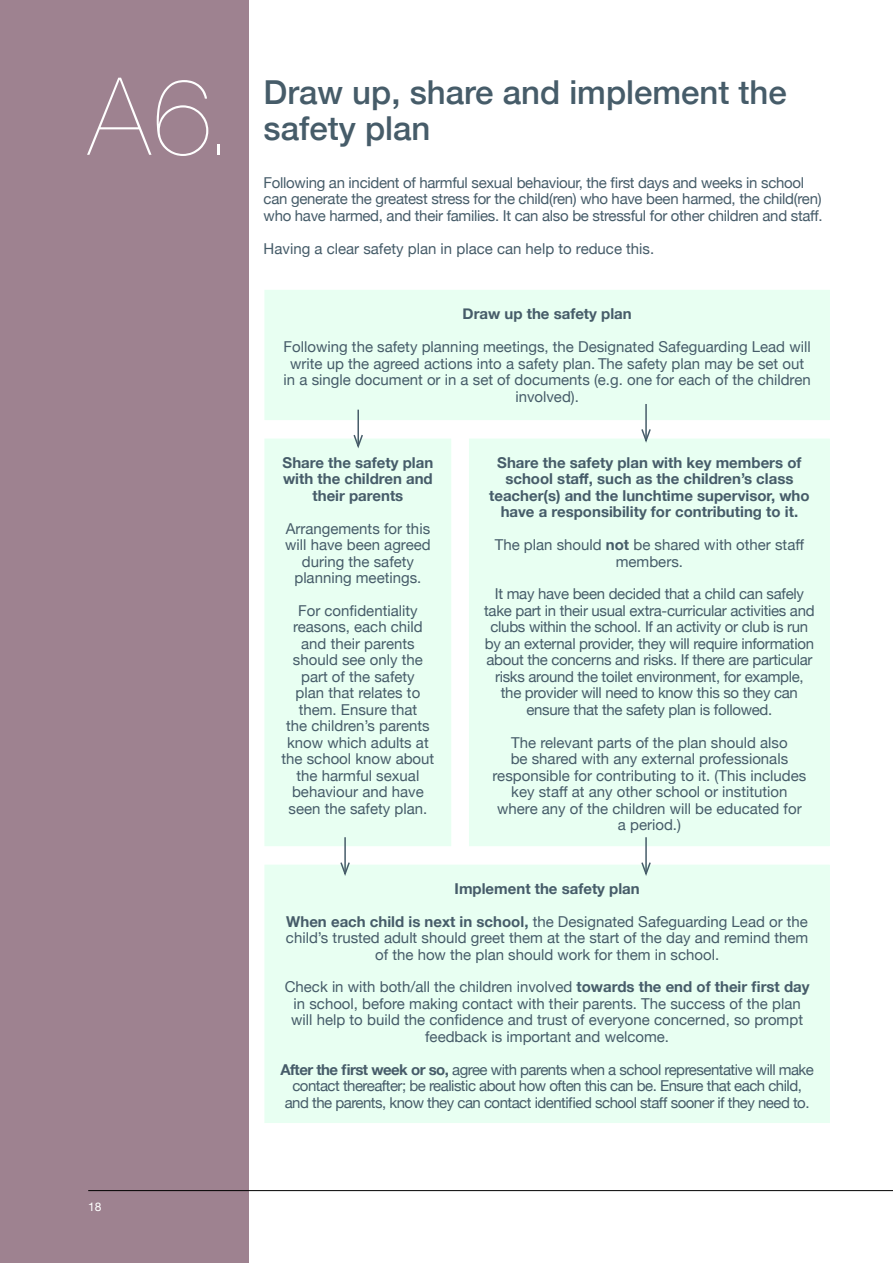
<style>
.page{position:relative;width:893px;height:1263px;background:#fff}
.page>*{position:absolute;margin:0;border:0;box-sizing:border-box;transform-origin:0 0}
.t1{font:200 108px "Helvetica Neue";color:#fff}
.t2{font:500 33px/36px "Helvetica Neue";color:#465c69}
.t3{font:15px/16.5px "Helvetica Neue";color:#465c69;text-align:center}
.t4{font:15px/16.5px "Helvetica Neue";letter-spacing:-.02em;color:#465c69}
.t5{font:700 15px/16.5px "Helvetica Neue";color:#465c69;text-align:center}
.t6{font:15px/16.5px "Helvetica Neue";letter-spacing:-.035em;color:#465c69;text-align:center}
.t7{font:12px "Helvetica Neue";color:#fff}
.s1{font-weight:700}
.s2{font-weight:400}
</style>
<div class="page">
<div style="left:0;top:0;width:249px;height:1263px;background:#9e8290"></div>
<hr style="left:88px;top:1190px;width:805px;height:1px;background:#000">
<div style="left:264px;top:290px;width:566px;height:833px;background:#e8fff2"></div>
<svg style="left:264px;top:420px;width:566px;height:444px;background:#eafff3"></svg>
<svg style="left:264px;top:420px;width:1px;height:18px"></svg>
<svg style="left:829px;top:420px;width:1px;height:18px"></svg>
<svg style="left:451px;top:438px;width:18px;height:1px"></svg>
<svg style="left:264px;top:846px;width:1px;height:18px"></svg>
<svg style="left:451px;top:846px;width:18px;height:1px"></svg>
<svg style="left:829px;top:846px;width:1px;height:18px"></svg>
<hr style="left:357px;top:410px;width:2px;height:36px;background:#465c69">
<svg style="left:352px;top:433px;width:12px;height:18px"></svg>
<hr style="left:645px;top:404px;width:2px;height:37px;background:#465c69">
<svg style="left:640px;top:427px;width:12px;height:18px"></svg>
<hr style="left:344px;top:837px;width:2px;height:37px;background:#465c69">
<svg style="left:339px;top:861px;width:12px;height:17px"></svg>
<hr style="left:645px;top:837px;width:2px;height:37px;background:#465c69">
<svg style="left:640px;top:861px;width:12px;height:17px"></svg>
<h1 class="t1" style="left:88px;top:33px;width:147px">A6.</h1>
<p class="t7" style="left:88px;top:1198px;width:15px">18</p>
<h2 class="t2" style="left:264px;top:72px;width:525px">Draw up, share and implement the safety plan</h2>
<p class="t4" style="left:264px;top:175px;width:561px">Following an incident of harmful sexual behaviour, the first days and weeks in school can generate the greatest stress for the child(ren) who have been harmed, the child(ren) who have harmed, and their families. It can also be stressful for other children and staff.</p>
<p class="t3" style="left:264px;top:241px;width:392px">Having a clear safety plan in place can help to reduce this.</p>
<p class="t5" style="left:463px;top:306px;width:171px">Draw up the safety plan</p>
<p class="t3" style="left:284px;top:339px;width:529px">Following the safety planning meetings, the Designated Safeguarding Lead will write up the agreed actions into a safety plan. The safety plan may be set out in a single document or in a set of documents (e.g. one for each of the children involved).</p>
<p class="t5" style="left:283px;top:455px;width:152px">Share the safety plan with the children and their parents</p>
<p class="t3" style="left:285px;top:521px;width:147px">Arrangements for this will have been agreed during the safety planning meetings.</p>
<p class="t3" style="left:281px;top:603px;width:154px">For confidentiality reasons, each child and their parents should see only the part of the safety<br>plan that relates to them. Ensure that<br>the children’s parents know which adults at the school know about the harmful sexual behaviour and have seen the safety plan.</p>
<p class="t5" style="left:489px;top:455px;width:322px">Share the safety plan with key members of school staff, such as the children’s class teacher(s) and the lunchtime supervisor, who have a responsibility for contributing to it.</p>
<p class="t3" style="left:495px;top:537px;width:311px">The plan should <span class="s1">not</span> be shared with other staff members.</p>
<p class="t4" style="left:484px;top:587px;width:332px;text-align:center">It may have been decided that a child can safely take part in their usual extra-curricular activities and clubs within the school. If an activity or club is run by an external provider, they will require information about the concerns and risks. If there are particular risks around the toilet environment, for example, the provider will need to know this so they can ensure that the safety plan is followed.</p>
<p class="t3" style="left:493px;top:735px;width:315px">The relevant parts of the plan should also<br>be shared with any external professionals responsible for contributing to it. (This includes key staff at any other school or institution where any of the children will be educated for a period.)</p>
<p class="t5" style="left:286px;top:873px;width:523px;line-height:32.7px">Implement the safety plan<br>When each child is next in school, <span class="s2">the Designated Safeguarding Lead or the</span></p>
<p class="t3" style="left:286px;top:930px;width:524px">child’s trusted adult should greet them at the start of the day and remind them of the how the plan should work for them in school.</p>
<p class="t3" style="left:285px;top:980px;width:526px">Check in with both/all the children involved <span class="s1">towards the end of their first day </span>in school, before making contact with their parents. The success of the plan will help to build the confidence and trust of everyone concerned, so prompt feedback is important and welcome.</p>
<p class="t6" style="left:280px;top:1062px;width:535px"><span class="s1">After the first week or so,</span> agree with parents when a school representative will make contact thereafter; be realistic about how often this can be. Ensure that each child, and the parents, know they can contact identified school staff sooner if they need to.</p>
</div>
